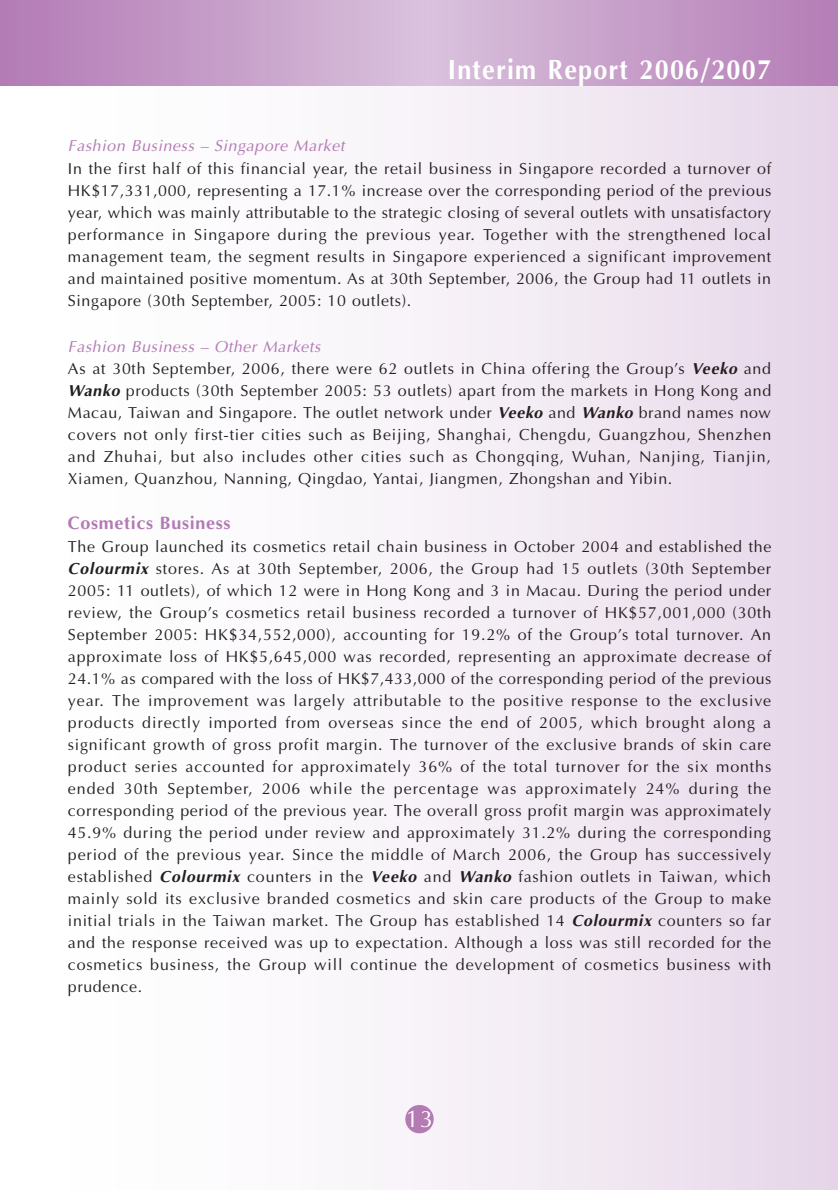
<style>
.page{position:relative;width:838px;height:1190px;background:#fff}
.page>*{position:absolute;margin:0;border:0;box-sizing:border-box;transform-origin:0 0}
.t1{font:700 28px "Optima";letter-spacing:.045em;color:#fff;scale:.9 1}
.t2{font:24px "Optima";color:#fff}
.t3{font:700 18px "Optima";letter-spacing:.035em;color:#b37ab4}
.t4{font:16px/22px "Optima";letter-spacing:.04em;color:#231f20;text-align:justify}
.t5{font:italic 16px "Optima";color:#b37ab4}
.s1{font-style:italic;color:#b37ab4}
.s2{font-weight:700;font-style:italic}
</style>
<div class="page">
<div style="left:0;top:0;width:838px;height:1190px;background:linear-gradient(to right,#fff,#e8daeb)"></div>
<svg style="left:0;top:0;width:838px;height:85px;background:#c69ec8"></svg>
<svg style="left:405px;top:1105px;width:29px;height:28px"></svg>
<h1 class="t1" style="left:448px;top:58px;width:361px">Interim Report 2006/2007</h1>
<p class="t5" style="left:68px;top:140px;width:281px">Fashion Business – Singapore Market</p>
<p class="t4" style="left:68px;top:159px;width:705px">In the first half of this financial year, the retail business in Singapore recorded a turnover of HK$17,331,000, representing a 17.1% increase over the corresponding period of the previous year, which was mainly attributable to the strategic closing of several outlets with unsatisfactory performance in Singapore during the previous year. Together with the strengthened local management team, the segment results in Singapore experienced a significant improvement and maintained positive momentum. As at 30th September, 2006, the Group had 11 outlets in Singapore (30th September, 2005: 10 outlets).</p>
<p class="t4" style="left:68px;top:337px;width:705px;text-align:left"><span class="s1">Fashion Business – Other Markets<br></span>As at 30th September, 2006, there were 62 outlets in China offering the Group’s <span class="s2">Veeko</span> and <span class="s2">Wanko</span> products (30th September 2005: 53 outlets) apart from the markets in Hong Kong and Macau, Taiwan and Singapore. The outlet network under <span class="s2">Veeko</span> and <span class="s2">Wanko</span> brand names now covers not only first-tier cities such as Beijing, Shanghai, Chengdu, Guangzhou, Shenzhen and Zhuhai, but also includes other cities such as Chongqing, Wuhan, Nanjing, Tianjin, Xiamen, Quanzhou, Nanning, Qingdao, Yantai, Jiangmen, Zhongshan and Yibin.</p>
<p class="t3" style="left:68px;top:516px;width:164px">Cosmetics Business</p>
<p class="t4" style="left:68px;top:537px;width:705px">The Group launched its cosmetics retail chain business in October 2004 and established the <span class="s2">Colourmix</span> stores. As at 30th September, 2006, the Group had 15 outlets (30th September 2005: 11 outlets), of which 12 were in Hong Kong and 3 in Macau. During the period under review, the Group’s cosmetics retail business recorded a turnover of HK$57,001,000 (30th September 2005: HK$34,552,000), accounting for 19.2% of the Group’s total turnover. An approximate loss of HK$5,645,000 was recorded, representing an approximate decrease of 24.1% as compared with the loss of HK$7,433,000 of the corresponding period of the previous year. The improvement was largely attributable to the positive response to the exclusive products directly imported from overseas since the end of 2005, which brought along a significant growth of gross profit margin. The turnover of the exclusive brands of skin care product series accounted for approximately 36% of the total turnover for the six months ended 30th September, 2006 while the percentage was approximately 24% during the corresponding period of the previous year. The overall gross profit margin was approximately 45.9% during the period under review and approximately 31.2% during the corresponding period of the previous year. Since the middle of March 2006, the Group has successively established <span class="s2">Colourmix</span> counters in the <span class="s2">Veeko</span> and <span class="s2">Wanko</span> fashion outlets in Taiwan, which mainly sold its exclusive branded cosmetics and skin care products of the Group to make initial trials in the Taiwan market. The Group has established 14 <span class="s2">Colourmix</span> counters so far and the response received was up to expectation. Although a loss was still recorded for the cosmetics business, the Group will continue the development of cosmetics business with prudence.</p>
<h2 class="t2" style="left:406px;top:1109px;width:29px">13</h2>
</div>
